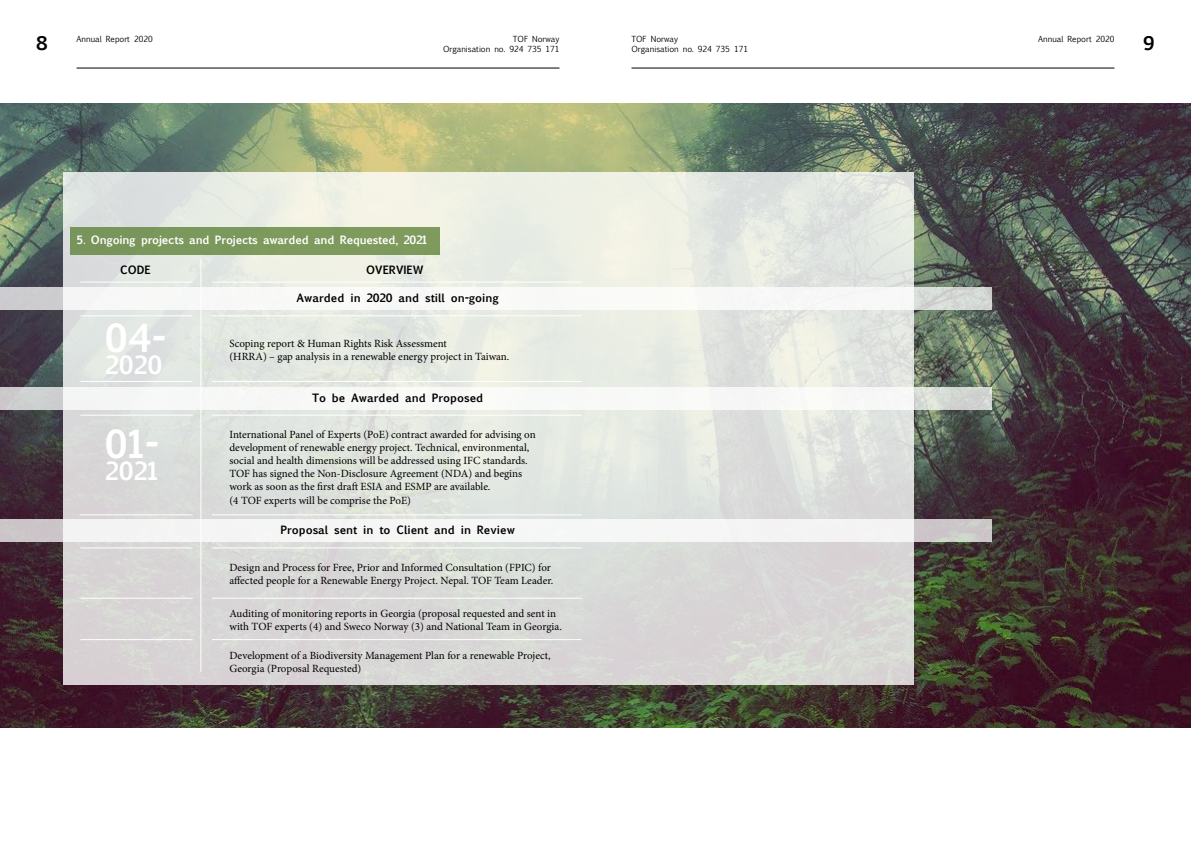
<style>
.page{position:relative;width:1191px;height:842px;background:#fff}
.page>*{position:absolute;margin:0;border:0;box-sizing:border-box;transform-origin:0 0}
.t1{font:700 37px "Euphemia UCAS";color:#fff}
.t2{font:700 24px "Euphemia UCAS";color:#fff}
.t3{font:700 18px "Euphemia UCAS";color:#000}
.t4{font:11px/13.2px "Minion Pro";color:#000}
.t5{font:700 11px "Euphemia UCAS";color:#000}
.t6{font:700 11px "Euphemia UCAS";letter-spacing:-.02em;color:#fff}
.t7{font:8px/9.6px "Euphemia UCAS";color:#000}
</style>
<div class="page">
<img style="left:0;top:103px;width:1191px;height:624px">
<svg style="left:63px;top:172px;width:850px;height:513px"></svg>
<div style="left:70px;top:227px;width:370px;height:28px;background:#7c995d"></div>
<hr style="left:80px;top:282px;width:112px;height:1px;background:#fff">
<hr style="left:80px;top:381px;width:112px;height:1px;background:#fff">
<hr style="left:80px;top:515px;width:112px;height:1px;background:#fff">
<hr style="left:80px;top:598px;width:112px;height:1px;background:#fff">
<hr style="left:80px;top:639px;width:112px;height:1px;background:#fff">
<hr style="left:80px;top:316px;width:112px;height:1px;background:#fff">
<hr style="left:80px;top:415px;width:112px;height:1px;background:#fff">
<hr style="left:80px;top:548px;width:112px;height:1px;background:#fff">
<hr style="left:212px;top:282px;width:370px;height:1px;background:#fff">
<hr style="left:212px;top:381px;width:370px;height:1px;background:#fff">
<hr style="left:212px;top:515px;width:370px;height:1px;background:#fff">
<hr style="left:212px;top:598px;width:370px;height:1px;background:#fff">
<hr style="left:212px;top:639px;width:370px;height:1px;background:#fff">
<hr style="left:212px;top:316px;width:370px;height:1px;background:#fff">
<hr style="left:212px;top:415px;width:370px;height:1px;background:#fff">
<hr style="left:212px;top:548px;width:370px;height:1px;background:#fff">
<hr style="left:201px;top:259px;width:1px;height:413px;background:#fff">
<svg style="left:0;top:288px;width:991px;height:22px"></svg>
<svg style="left:0;top:387px;width:991px;height:22px"></svg>
<svg style="left:0;top:520px;width:991px;height:22px;fill:#f5f5f5"></svg>
<hr style="left:77px;top:68px;width:482px;height:1px;background:#000">
<hr style="left:631px;top:68px;width:483px;height:1px;background:#000">
<h3 class="t3" style="left:36px;top:29px;width:13px">8</h3>
<h3 class="t3" style="left:1143px;top:29px;width:13px">9</h3>
<p class="t7" style="left:77px;top:34px;width:78px">Annual Report 2020</p>
<p class="t7" style="left:631px;top:34px;width:118px">TOF Norway<br>Organisation no. 924 735 171</p>
<p class="t7" style="left:443px;top:34px;width:118px;text-align:right">TOF Norway<br>Organisation no. 924 735 171</p>
<p class="t7" style="left:1038px;top:34px;width:78px">Annual Report 2020</p>
<p class="t6" style="left:77px;top:231px;width:352px">5. Ongoing projects and Projects awarded and Requested, 2021</p>
<p class="t5" style="left:120px;top:261px;width:32px">CODE</p>
<p class="t5" style="left:366px;top:261px;width:59px">OVERVIEW</p>
<p class="t5" style="left:296px;top:290px;width:204px">Awarded in 2020 and still on-going</p>
<h1 class="t1" style="left:105px;top:310px;width:62px">04-</h1>
<h2 class="t2" style="left:105px;top:347px;width:59px">2020</h2>
<h1 class="t1" style="left:105px;top:416px;width:55px">01-</h1>
<h2 class="t2" style="left:105px;top:453px;width:55px">2021</h2>
<p class="t4" style="left:229px;top:337px;width:281px">Scoping report &amp; Human Rights Risk Assessment<br>(HRRA) – gap analysis in a renewable energy project in Taiwan.</p>
<p class="t5" style="left:312px;top:389px;width:173px">To be Awarded and Proposed</p>
<p class="t4" style="left:229px;top:427px;width:308px">International Panel of Experts (PoE) contract awarded for advising on development of renewable energy project. Technical, environmental, social and health dimensions will be addressed using IFC standards.<br>TOF has signed the Non-Disclosure Agreement (NDA) and begins work as soon as the first draft ESIA and ESMP are available.<br>(4 TOF experts will be comprise the PoE)</p>
<p class="t5" style="left:280px;top:522px;width:236px">Proposal sent in to Client and in Review</p>
<p class="t4" style="left:229px;top:561px;width:325px">Design and Process for Free, Prior and Informed Consultation (FPIC) for affected people for a Renewable Energy Project. Nepal. TOF Team Leader.</p>
<p class="t4" style="left:229px;top:606px;width:334px">Auditing of monitoring reports in Georgia (proposal requested and sent in with TOF experts (4) and Sweco Norway (3) and National Team in Georgia.</p>
<p class="t4" style="left:229px;top:648px;width:323px">Development of a Biodiversity Management Plan for a renewable Project,<br>Georgia (Proposal Requested)</p>
</div>
